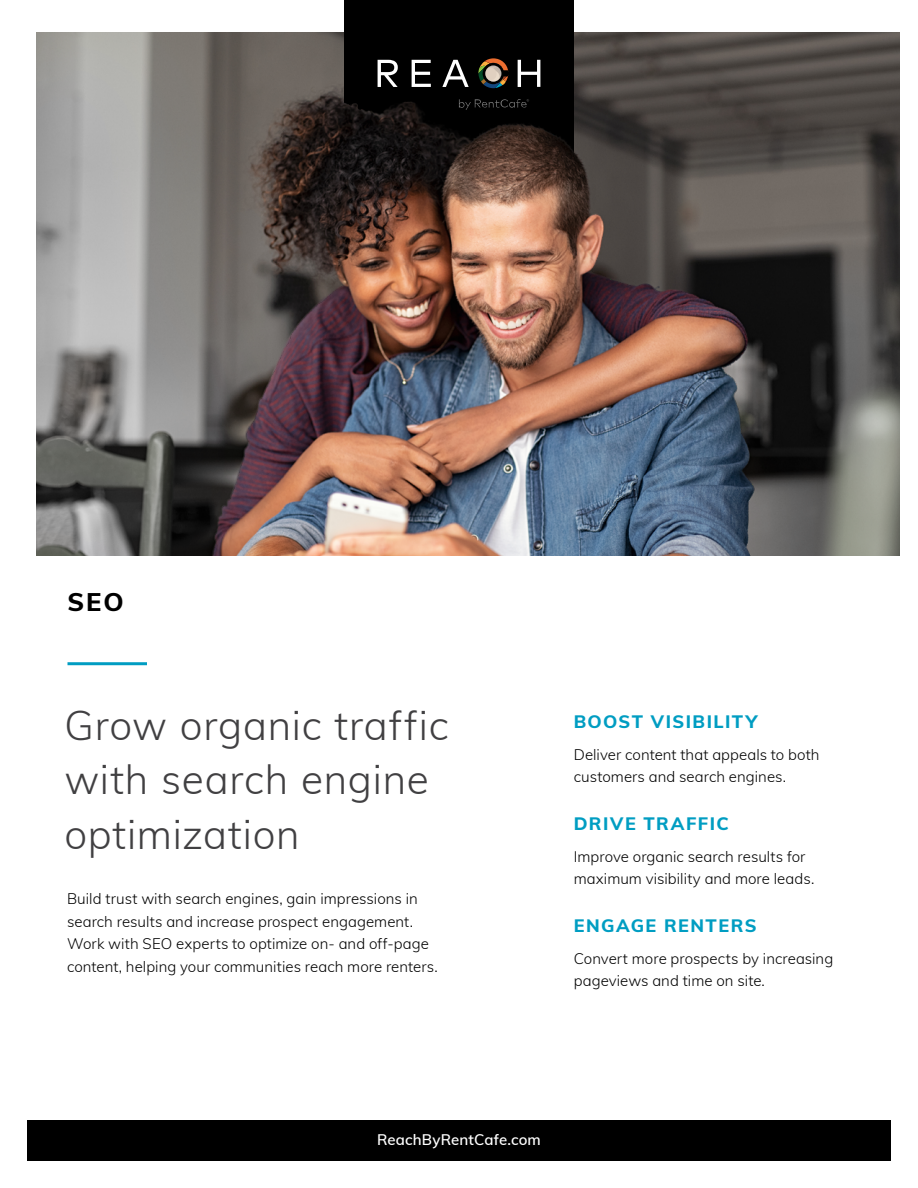
<style>
.page{position:relative;width:918px;height:1188px;background:#fff}
.page>*{position:absolute;margin:0;border:0;box-sizing:border-box;transform-origin:0 0}
.t1{font:300 40.5px/54.2px "Muli";letter-spacing:.015em;color:#414042}
.t2{font:800 25.5px "Muli";color:#000}
.t3{font:800 18px "Muli";letter-spacing:.08em;color:#009dc2}
.t4{font:300 15px/22.5px "Muli";letter-spacing:.005em;color:#000}
.t5{font:600 15px "Muli";letter-spacing:.01em;color:#fff}
</style>
<div class="page">
<img style="left:36px;top:33px;width:864px;height:523px">
<hr style="left:68px;top:662px;width:79px;height:3px;background:#009dc2">
<svg style="left:344px;top:0;width:230px;height:160px;background:#090706"></svg>
<svg style="left:378px;top:58px;width:162px;height:30px"></svg>
<svg style="left:459px;top:99px;width:70px;height:11px"></svg>
<div style="left:27px;top:1121px;width:864px;height:40px;background:#000"></div>
<h2 class="t2" style="left:68px;top:583px;width:58px">SEO</h2>
<h1 class="t1" style="left:64px;top:697px;width:386px">Grow organic traffic with search engine optimization</h1>
<p class="t3" style="left:574px;top:709px;width:185px">BOOST VISIBILITY</p>
<p class="t4" style="left:574px;top:742px;width:247px">Deliver content that appeals to both customers and search engines.</p>
<p class="t3" style="left:574px;top:811px;width:157px">DRIVE TRAFFIC</p>
<p class="t4" style="left:574px;top:844px;width:242px">Improve organic search results for maximum visibility and more leads.</p>
<p class="t3" style="left:574px;top:913px;width:184px">ENGAGE RENTERS</p>
<p class="t4" style="left:574px;top:946px;width:261px">Convert more prospects by increasing pageviews and time on site.</p>
<p class="t4" style="left:67px;top:887px;width:372px">Build trust with search engines, gain impressions in search results and increase prospect engagement.<br>Work with SEO experts to optimize on- and off-page content, helping your communities reach more renters.</p>
<p class="t5" style="left:377px;top:1128px;width:165px">ReachByRentCafe.com</p>
</div>
